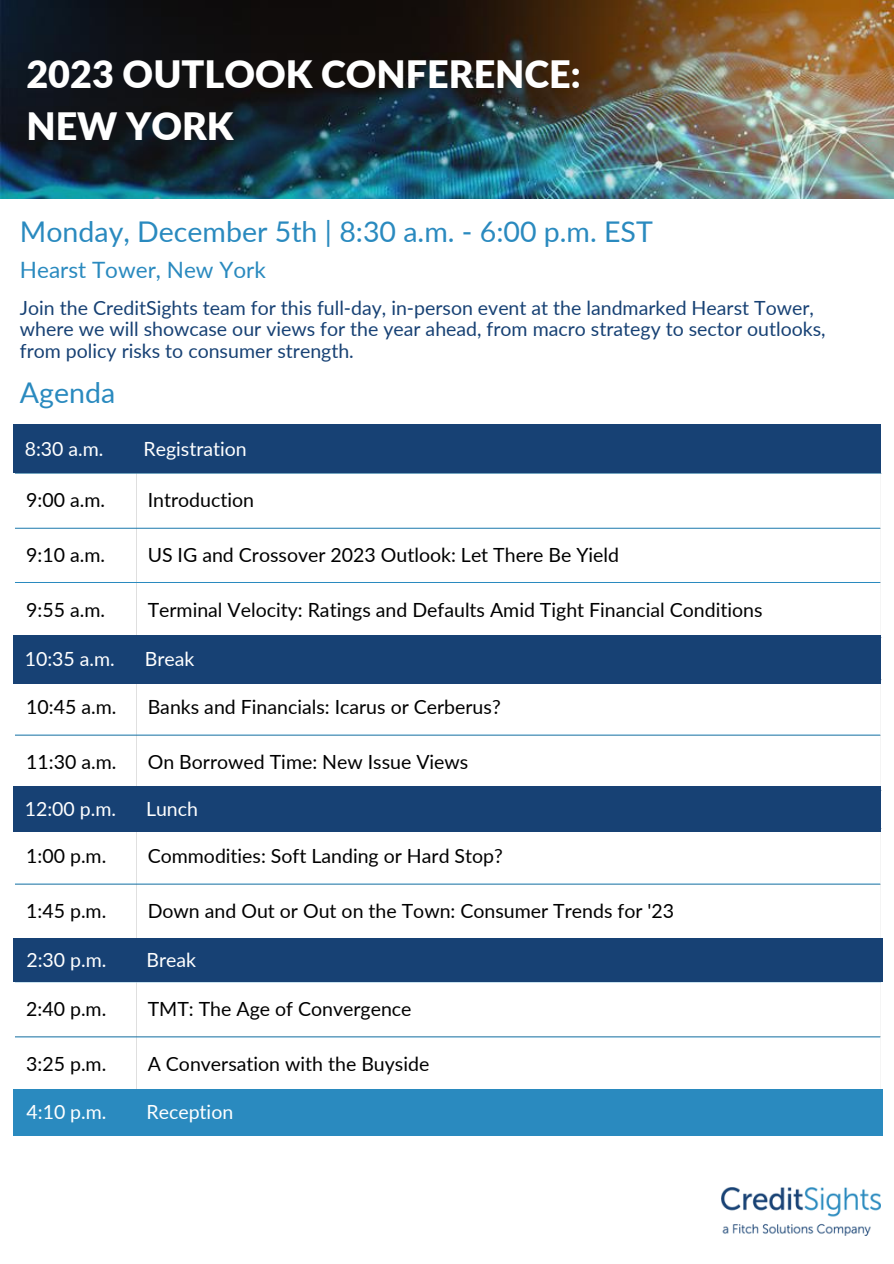
<style>
.page{position:relative;width:894px;height:1264px;background:#fff}
.page>*{position:absolute;margin:0;border:0;box-sizing:border-box;transform-origin:0 0}
.t1{font:900 37.65px/51.8px "Lato";color:#fff}
.t2{font:28.5px "Lato";color:#2a8abf}
.t3{font:22.5px "Lato";color:#2a8abf}
.t4{font:19.5px "Lato";color:#000}
.t5{font:19.5px/21.5px "Lato";color:#174174}
.t6{font:19.5px "Lato";color:#fff}
</style>
<div class="page">
<img style="left:0;top:0;width:893px;height:198px">
<hr style="left:15px;top:528px;width:864px;height:1px;background:#2a8abf">
<hr style="left:15px;top:582px;width:864px;height:1px;background:#2a8abf">
<img style="left:721px;top:1187px;width:159px;height:47px">
<hr style="left:15px;top:734px;width:865px;height:1px;background:#2a8abf">
<hr style="left:15px;top:883px;width:865px;height:1px;background:#2a8abf">
<div style="left:13px;top:786px;width:867px;height:45px;background:#174174"></div>
<hr style="left:15px;top:1036px;width:864px;height:1px;background:#2a8abf">
<div style="left:13px;top:938px;width:869px;height:44px;background:#174174"></div>
<div style="left:13px;top:635px;width:867px;height:48px;background:#174174"></div>
<div style="left:13px;top:424px;width:867px;height:49px;background:#174174"></div>
<div style="left:13px;top:1089px;width:870px;height:46px;background:#2a8abf"></div>
<h1 class="t1" style="left:26px;top:48px;width:556px">2023 OUTLOOK CONFERENCE:<br>NEW YORK</h1>
<h2 class="t2" style="left:20px;top:214px;width:634px">Monday, December 5th | 8:30 a.m. - 6:00 p.m. EST</h2>
<p class="t3" style="left:20px;top:256px;width:247px">Hearst Tower, New York</p>
<p class="t5" style="left:20px;top:296px;width:807px">Join the CreditSights team for this full-day, in-person event at the landmarked Hearst Tower, where we will showcase our views for the year ahead, from macro strategy to sector outlooks, from policy risks to consumer strength.</p>
<h2 class="t2" style="left:20px;top:374px;width:97px">Agenda</h2>
<p class="t6" style="left:25px;top:436px;width:80px">8:30 a.m.</p>
<p class="t6" style="left:143px;top:436px;width:105px">Registration</p>
<p class="t4" style="left:26px;top:488px;width:80px">9:00 a.m.</p>
<p class="t4" style="left:148px;top:488px;width:108px">Introduction</p>
<p class="t4" style="left:26px;top:543px;width:80px">9:10 a.m.</p>
<p class="t4" style="left:148px;top:543px;width:473px">US IG and Crossover 2023 Outlook: Let There Be Yield</p>
<p class="t4" style="left:26px;top:597px;width:80px">9:55 a.m.</p>
<p class="t4" style="left:148px;top:597px;width:616px">Terminal Velocity: Ratings and Defaults Amid Tight Financial Conditions</p>
<p class="t6" style="left:25px;top:647px;width:92px">10:35 a.m.</p>
<p class="t6" style="left:145px;top:647px;width:51px">Break</p>
<p class="t4" style="left:26px;top:694px;width:92px">10:45 a.m.</p>
<p class="t4" style="left:148px;top:694px;width:354px">Banks and Financials: Icarus or Cerberus?</p>
<p class="t4" style="left:26px;top:750px;width:92px">11:30 a.m.</p>
<p class="t4" style="left:148px;top:750px;width:322px">On Borrowed Time: New Issue Views</p>
<p class="t6" style="left:25px;top:796px;width:93px">12:00 p.m.</p>
<p class="t6" style="left:146px;top:796px;width:53px">Lunch</p>
<p class="t4" style="left:26px;top:843px;width:82px">1:00 p.m.</p>
<p class="t4" style="left:148px;top:843px;width:356px">Commodities: Soft Landing or Hard Stop?</p>
<p class="t4" style="left:26px;top:899px;width:82px">1:45 p.m.</p>
<p class="t4" style="left:148px;top:899px;width:528px">Down and Out or Out on the Town: Consumer Trends for '23</p>
<p class="t6" style="left:26px;top:947px;width:82px">2:30 p.m.</p>
<p class="t6" style="left:146px;top:947px;width:51px">Break</p>
<p class="t4" style="left:26px;top:996px;width:82px">2:40 p.m.</p>
<p class="t4" style="left:148px;top:996px;width:265px">TMT: The Age of Convergence</p>
<p class="t4" style="left:26px;top:1051px;width:82px">3:25 p.m.</p>
<p class="t4" style="left:148px;top:1051px;width:283px">A Conversation with the Buyside</p>
<p class="t6" style="left:26px;top:1099px;width:82px">4:10 p.m.</p>
<p class="t6" style="left:146px;top:1099px;width:88px">Reception</p>
</div>
